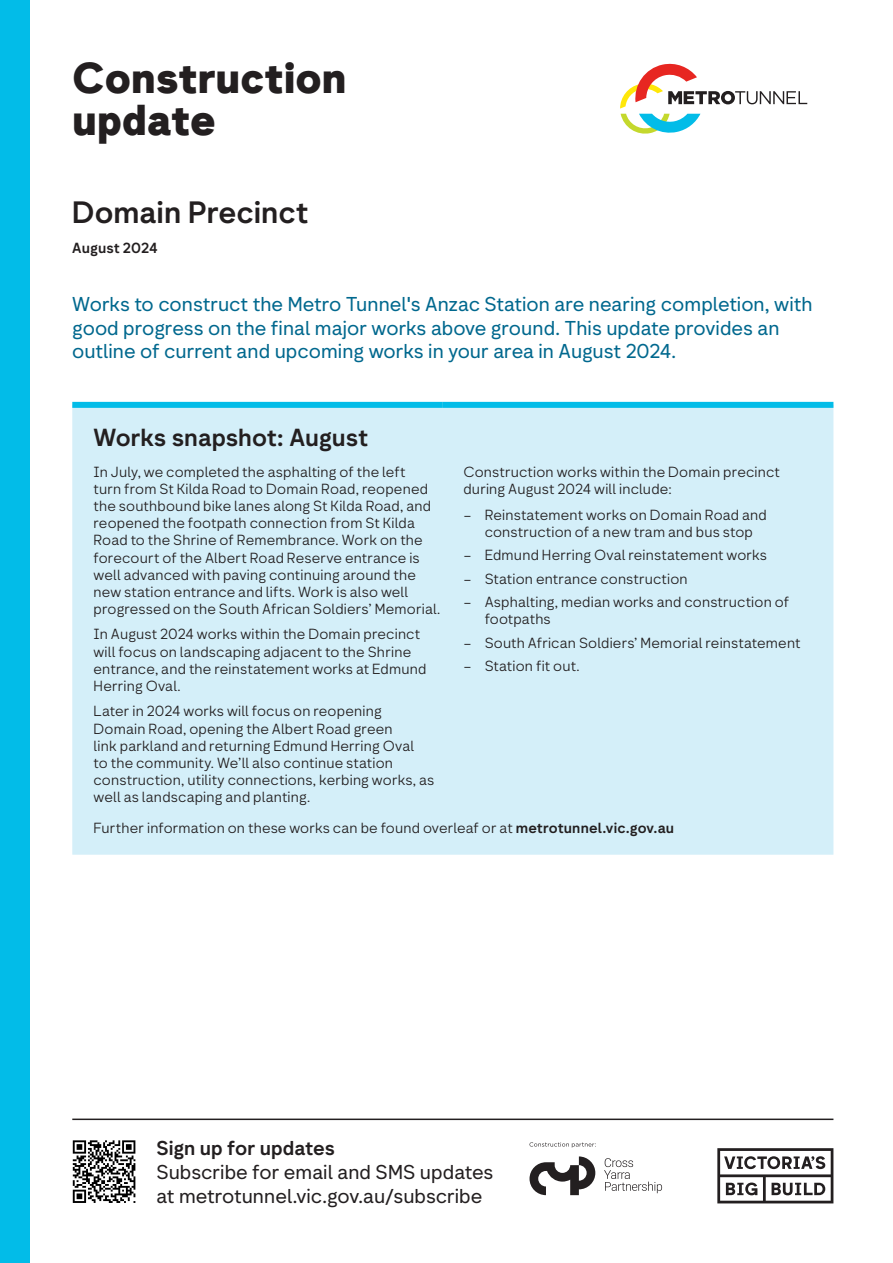
<style>
.page{position:relative;width:893px;height:1263px;background:#fff}
.page>*{position:absolute;margin:0;border:0;box-sizing:border-box;transform-origin:0 0}
.t1{font:800 42px/42px "Network Geo";color:#231f20}
.t2{font:700 30px "Network Geo";color:#231f20}
.t3{font:700 24px "Network Geo";letter-spacing:-.005em;color:#231f20}
.t4{font:19.5px/23.4px "Network Geo";color:#00688e}
.t5{font:19.5px/24px "Network Geo";color:#231f20}
.t6{font:700 19.5px "Network Geo";color:#231f20}
.t7{font:300 14.25px/17.1px "Network Geo";letter-spacing:.01em;color:#231f20}
.t8{font:700 14.25px "Network Geo";letter-spacing:.005em;color:#231f20}
.s1{font-weight:700}
</style>
<div class="page">
<hr style="left:72px;top:1118px;width:761px;height:2px;background:#231f20">
<svg style="left:717px;top:1148px;width:116px;height:55px"></svg>
<svg style="left:529px;top:1156px;width:66px;height:39px"></svg>
<svg style="left:604px;top:1158px;width:58px;height:35px"></svg>
<svg style="left:529px;top:1142px;width:67px;height:5px"></svg>
<svg style="left:73px;top:1140px;width:62px;height:63px"></svg>
<svg style="left:620px;top:63px;width:187px;height:71px"></svg>
<div style="left:72px;top:408px;width:761px;height:447px;background:#d4eff9"></div>
<div style="left:72px;top:402px;width:370px;height:6px;background:#02bce8"></div>
<div style="left:442px;top:402px;width:391px;height:6px;background:#02bce8"></div>
<div style="left:0;top:0;width:30px;height:1263px;background:#02bce8"></div>
<h1 class="t1" style="left:72px;top:58px;width:276px">Construction update</h1>
<h2 class="t2" style="left:72px;top:192px;width:238px">Domain Precinct</h2>
<p class="t8" style="left:72px;top:238px;width:87px">August 2024</p>
<h3 class="t4" style="left:72px;top:293px;width:742px">Works to construct the Metro Tunnel's Anzac Station are nearing completion, with good progress on the final major works above ground. This update provides an outline of current and upcoming works in your area in August 2024.</h3>
<h3 class="t3" style="left:94px;top:421px;width:276px">Works snapshot: August</h3>
<p class="t7" style="left:94px;top:464px;width:348px">In July, we completed the asphalting of the left<br>turn from St Kilda Road to Domain Road, reopened the southbound bike lanes along St Kilda Road, and reopened the footpath connection from St Kilda Road to the Shrine of Remembrance. Work on the forecourt of the Albert Road Reserve entrance is well advanced with paving continuing around the new station entrance and lifts. Work is also well progressed on the South African Soldiers’ Memorial.</p>
<p class="t7" style="left:94px;top:626px;width:335px">In August 2024 works within the Domain precinct will focus on landscaping adjacent to the Shrine entrance, and the reinstatement works at Edmund Herring Oval.</p>
<p class="t7" style="left:94px;top:703px;width:342px">Later in 2024 works will focus on reopening Domain Road, opening the Albert Road green<br>link parkland and returning Edmund Herring Oval<br>to the community. We’ll also continue station construction, utility connections, kerbing works, as well as landscaping and planting.</p>
<p class="t7" style="left:463px;top:464px;width:318px">Construction works within the Domain precinct during August 2024 will include:</p>
<p class="t7" style="left:463px;top:507px;width:305px;text-align:center">– Reinstatement works on Domain Road and construction of a new tram and bus stop</p>
<p class="t7" style="left:463px;top:547px;width:305px">– Edmund Herring Oval reinstatement works</p>
<p class="t7" style="left:463px;top:571px;width:226px">– Station entrance construction</p>
<p class="t7" style="left:485px;top:594px;width:306px;text-indent:-21px">– Asphalting, median works and construction of footpaths</p>
<p class="t7" style="left:463px;top:635px;width:339px">– South African Soldiers’ Memorial reinstatement</p>
<p class="t7" style="left:463px;top:658px;width:118px">– Station fit out.</p>
<p class="t7" style="left:94px;top:820px;width:582px">Further information on these works can be found overleaf or at <span class="s1">metrotunnel.vic.gov.au</span></p>
<h3 class="t6" style="left:156px;top:1135px;width:180px">Sign up for updates</h3>
<h3 class="t5" style="left:156px;top:1161px;width:338px">Subscribe for email and SMS updates at metrotunnel.vic.gov.au/subscribe</h3>
</div>
